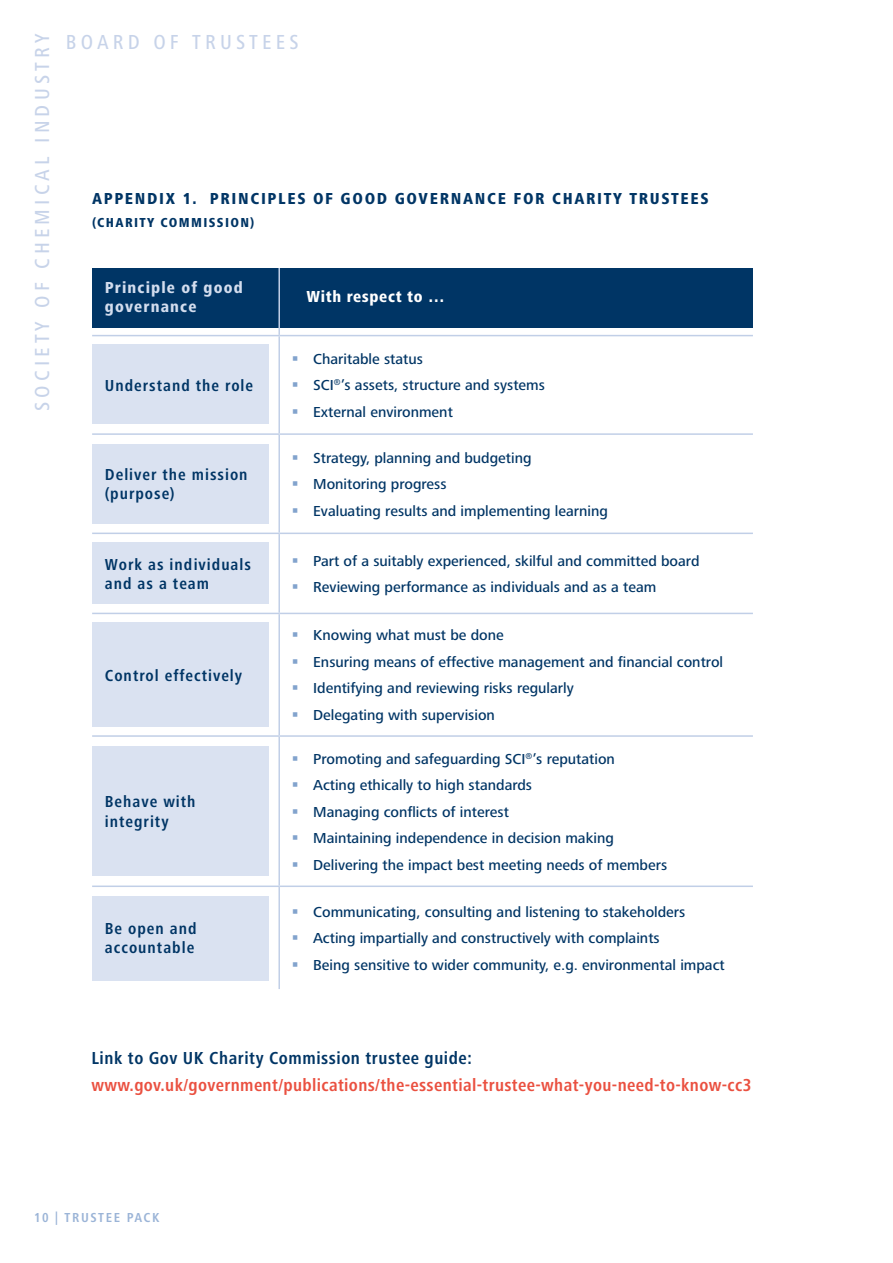
<style>
.page{position:relative;width:893px;height:1263px;background:#fff}
.page>*{position:absolute;margin:0;border:0;box-sizing:border-box;transform-origin:0 0}
.t1{font:500 condensed 21px "Frutiger Next Pro";letter-spacing:.2em;color:#c7d3e9}
.t2{font:700 condensed 18px "Frutiger Next Pro";letter-spacing:.02em;color:#ea5040}
.t3{font:700 condensed 18px "Frutiger Next Pro";letter-spacing:.03em;color:#003565}
.t4{font:700 condensed 16.5px/19.5px "Frutiger Next Pro";letter-spacing:.06em;color:#003565}
.t5{font:800 condensed 16.5px "Frutiger Next Pro";letter-spacing:.1em;color:#003565}
.t6{font:800 condensed 16.5px/19.5px "Frutiger Next Pro";letter-spacing:.07em;color:#d3ddee}
.t7{font:800 condensed 16.5px "Frutiger Next Pro";letter-spacing:.04em;color:#fff}
.t8{font:500 15px/26.5px "Frutiger Next Pro";color:#003565}
.t9{font:800 condensed 13.5px "Frutiger Next Pro";letter-spacing:.1em;color:#003565}
.t10{font:700 condensed 13.5px "Frutiger Next Pro";letter-spacing:.12em;color:#9bb4d7}
</style>
<div class="page">
<div style="left:92px;top:268px;width:661px;height:59px;background:#003565"></div>
<div style="left:92px;top:344px;width:177px;height:80px;background:#dae2f1"></div>
<div style="left:92px;top:444px;width:177px;height:80px;background:#dae2f1"></div>
<div style="left:92px;top:542px;width:177px;height:62px;background:#dae2f1"></div>
<div style="left:92px;top:622px;width:177px;height:104px;background:#dae2f1"></div>
<div style="left:92px;top:746px;width:177px;height:130px;background:#dae2f1"></div>
<div style="left:92px;top:896px;width:177px;height:85px;background:#dae2f1"></div>
<hr style="left:278px;top:257px;width:2px;height:78px;background:#c1cfe7">
<hr style="left:92px;top:335px;width:187px;height:1px;background:#c1cfe7">
<hr style="left:279px;top:335px;width:474px;height:1px;background:#c1cfe7">
<hr style="left:278px;top:336px;width:2px;height:97px;background:#c1cfe7">
<hr style="left:92px;top:433px;width:187px;height:2px;background:#c1cfe7">
<hr style="left:279px;top:433px;width:474px;height:2px;background:#c1cfe7">
<hr style="left:278px;top:435px;width:2px;height:98px;background:#c1cfe7">
<hr style="left:92px;top:533px;width:187px;height:1px;background:#c1cfe7">
<hr style="left:279px;top:533px;width:474px;height:1px;background:#c1cfe7">
<hr style="left:278px;top:534px;width:2px;height:79px;background:#c1cfe7">
<hr style="left:92px;top:613px;width:187px;height:1px;background:#c1cfe7">
<hr style="left:279px;top:613px;width:474px;height:1px;background:#c1cfe7">
<hr style="left:278px;top:614px;width:2px;height:121px;background:#c1cfe7">
<hr style="left:92px;top:735px;width:187px;height:2px;background:#c1cfe7">
<hr style="left:279px;top:735px;width:474px;height:2px;background:#c1cfe7">
<hr style="left:278px;top:737px;width:2px;height:148px;background:#c1cfe7">
<hr style="left:92px;top:885px;width:187px;height:2px;background:#c1cfe7">
<hr style="left:279px;top:885px;width:474px;height:2px;background:#c1cfe7">
<hr style="left:278px;top:887px;width:2px;height:102px;background:#c1cfe7">
<div style="left:85px;top:247px;width:690px;height:21px;background:#fff"></div>
<h1 class="t1" style="left:30px;top:411px;width:379px;rotate:-90deg">SOCIETY OF CHEMICAL INDUSTRY</h1>
<h1 class="t1" style="left:66px;top:30px;width:234px">BOARD OF TRUSTEES</h1>
<p class="t5" style="left:92px;top:189px;width:618px">APPENDIX 1. PRINCIPLES OF GOOD GOVERNANCE FOR CHARITY TRUSTEES</p>
<p class="t9" style="left:92px;top:215px;width:164px">(CHARITY COMMISSION)</p>
<p class="t6" style="left:105px;top:277px;width:139px">Principle of good governance</p>
<p class="t7" style="left:306px;top:287px;width:140px">With respect to …</p>
<p class="t4" style="left:105px;top:376px;width:150px">Understand the role</p>
<p class="t4" style="left:105px;top:465px;width:144px">Deliver the mission (purpose)</p>
<p class="t8" style="left:313px;top:345px;width:233px">Charitable status<br>SCI<sup>®</sup>’s assets, structure and systems<br>External environment</p>
<p class="t8" style="left:313px;top:444px;width:296px">Strategy, planning and budgeting<br>Monitoring progress<br>Evaluating results and implementing learning</p>
<p class="t4" style="left:105px;top:554px;width:148px">Work as individuals and as a team</p>
<p class="t8" style="left:313px;top:547px;width:388px">Part of a suitably experienced, skilful and committed board<br>Reviewing performance as individuals and as a team</p>
<p class="t4" style="left:105px;top:665px;width:139px">Control effectively</p>
<p class="t4" style="left:105px;top:792px;width:92px">Behave with integrity</p>
<p class="t4" style="left:105px;top:919px;width:93px">Be open and accountable</p>
<p class="t8" style="left:313px;top:622px;width:411px">Knowing what must be done<br>Ensuring means of effective management and financial control Identifying and reviewing risks regularly<br>Delegating with supervision</p>
<p class="t8" style="left:313px;top:745px;width:356px">Promoting and safeguarding SCI<sup>®</sup>’s reputation<br>Acting ethically to high standards<br>Managing conflicts of interest<br>Maintaining independence in decision making Delivering the impact best meeting needs of members</p>
<p class="t8" style="left:313px;top:898px;width:413px">Communicating, consulting and listening to stakeholders<br>Acting impartially and constructively with complaints<br>Being sensitive to wider community, e.g. environmental impact</p>
<p class="t3" style="left:91px;top:1048px;width:382px">Link to Gov UK Charity Commission trustee guide:</p>
<p class="t2" style="left:91px;top:1075px;width:662px">www.gov.uk/government/publications/the-essential-trustee-what-you-need-to-know-cc3</p>
<p class="t10" style="left:34px;top:1209px;width:127px">10 | TRUSTEE PACK</p>
</div>
